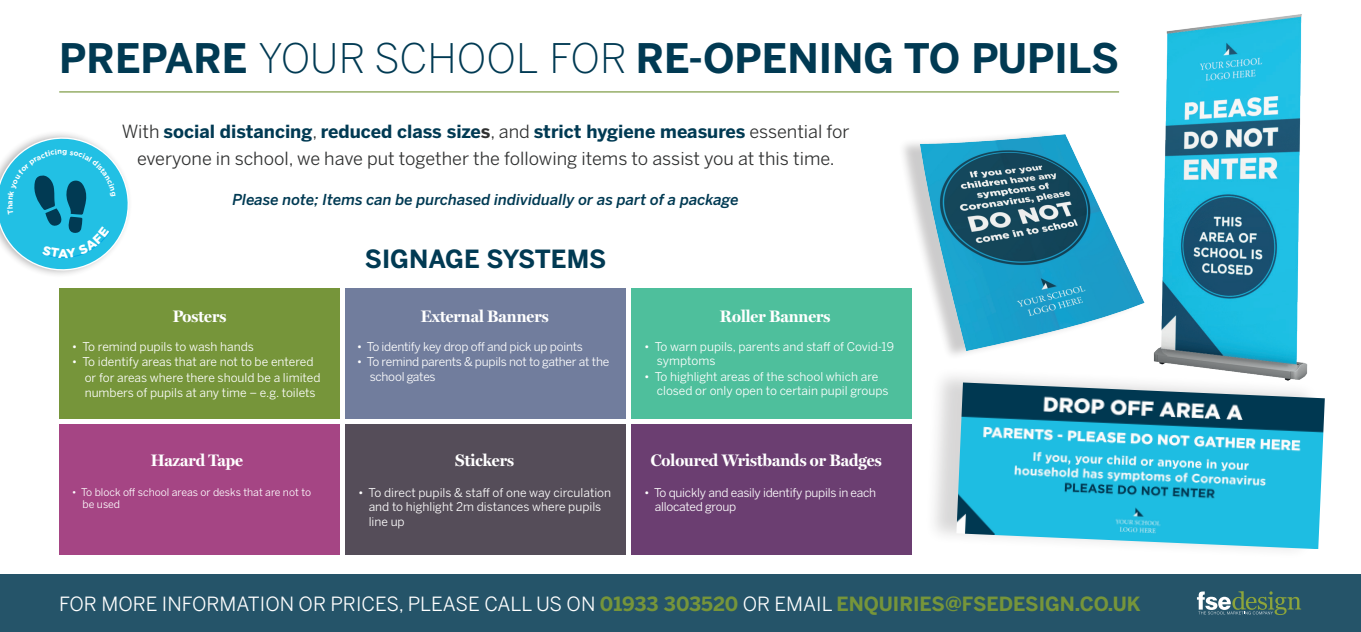
<style>
.page{position:relative;width:1361px;height:632px;background:#fff}
.page>*{position:absolute;margin:0;border:0;box-sizing:border-box;transform-origin:0 0}
.t1{font:700 40.42px "Benton Sans";color:#013a53}
.t2{font:700 24.83px "Benton Sans";color:#013a53}
.t3{font:19.42px "Benton Sans";color:#fff}
.t4{font:18px/26.2px "Benton Sans";color:#303131;text-align:center}
.t5{font:700 16.73px "Miller Display";color:#fff}
.t6{font:italic 500 15px "Benton Sans";color:#013a53}
.t7{font:12px/14.4px "Benton Sans";color:#fff}
.t8{font:12px/14.4px "Benton Sans";letter-spacing:-.02em;color:#fff}
.t9{font:10.5px/12.6px "Benton Sans";color:#fff}
.s1{font-weight:300}
.s2{font-weight:700;color:#013a53}
.s3{font-weight:700}
.s4{font-weight:700;color:#76953a}
</style>
<div class="page">
<img style="left:903px;top:134px;width:228px;height:221px">
<div style="left:0;top:574px;width:1361px;height:57px;background:#255469"></div>
<div style="left:924px;top:367px;width:395px;height:193px;background:#231f20;opacity:.18"></div>
<img style="left:956px;top:382px;width:368px;height:167px">
<svg style="left:1197px;top:591px;width:104px;height:23px"></svg>
<div style="left:345px;top:424px;width:281px;height:130px;background:#554d59"></div>
<div style="left:631px;top:288px;width:281px;height:130px;background:#4ebf9c"></div>
<div style="left:59px;top:424px;width:281px;height:130px;background:#a54584"></div>
<div style="left:345px;top:288px;width:281px;height:130px;background:#717d9d"></div>
<div style="left:59px;top:288px;width:281px;height:130px;background:#76953a"></div>
<div style="left:631px;top:424px;width:281px;height:130px;background:#6b3e71"></div>
<hr style="left:59px;top:91px;width:1060px;height:1px;background:#76953a">
<img style="left:1131px;top:14px;width:188px;height:368px">
<svg style="left:0;top:133px;width:128px;height:142px"></svg>
<h1 class="t1" style="left:59px;top:33px;width:1061px">PREPARE <span class="s1">YOUR SCHOOL FOR</span> RE-OPENING TO PUPILS</h1>
<h3 class="t4" style="left:122px;top:119px;width:729px">With <span class="s2">social distancing</span>, <span class="s2">reduced class size</span><span class="s3">s</span>, and <span class="s2">strict hygiene measures</span> essential for everyone in school, we have put together the following items to assist you at this time.</h3>
<p class="t6" style="left:232px;top:190px;width:508px">Please note; Items can be purchased individually or as part of a package</p>
<h3 class="t5" style="left:173px;top:306px;width:55px">Posters</h3>
<p class="t7" style="left:72px;top:339px;width:184px">• To remind pupils to wash hands</p>
<p class="t7" style="left:85px;top:354px;width:237px;line-height:15.8px;text-indent:-13px">• To identify areas that are not to be entered or for areas where there should be a limited</p>
<p class="t7" style="left:85px;top:385px;width:232px">numbers of pupils at any time – e.g. toilets</p>
<h3 class="t5" style="left:151px;top:450px;width:94px">Hazard Tape</h3>
<p class="t9" style="left:83px;top:485px;width:230px;text-indent:-11px">• To block off school areas or desks that are not to be used</p>
<h2 class="t2" style="left:365px;top:243px;width:243px">SIGNAGE SYSTEMS</h2>
<h3 class="t5" style="left:421px;top:306px;width:129px">External Banners</h3>
<p class="t8" style="left:357px;top:339px;width:227px">• To identify key drop off and pick up points</p>
<p class="t8" style="left:370px;top:354px;width:241px;text-indent:-13px">• To remind parents &amp; pupils not to gather at the school gates</p>
<h3 class="t5" style="left:455px;top:450px;width:60px">Stickers</h3>
<p class="t7" style="left:369px;top:485px;width:244px;text-indent:-11px">• To direct pupils &amp; staff of one way circulation and to highlight 2m distances where pupils line up</p>
<h3 class="t5" style="left:720px;top:306px;width:112px">Roller Banners</h3>
<p class="t7" style="left:657px;top:339px;width:239px;text-indent:-13px">• To warn pupils, parents and staff of Covid-19 symptoms</p>
<p class="t7" style="left:657px;top:369px;width:233px;text-indent:-13px">• To highlight areas of the school which are closed or only open to certain pupil groups</p>
<h3 class="t5" style="left:651px;top:450px;width:232px">Coloured Wristbands or Badges</h3>
<p class="t8" style="left:655px;top:485px;width:223px;text-indent:-11px">• To quickly and easily identify pupils in each allocated group</p>
<h3 class="t3" style="left:59px;top:592px;width:1083px">FOR MORE INFORMATION OR PRICES, PLEASE CALL US ON <span class="s4">01933 303520</span> OR EMAIL <span class="s4">ENQUIRIES@FSEDESIGN.CO.UK</span></h3>
</div>
